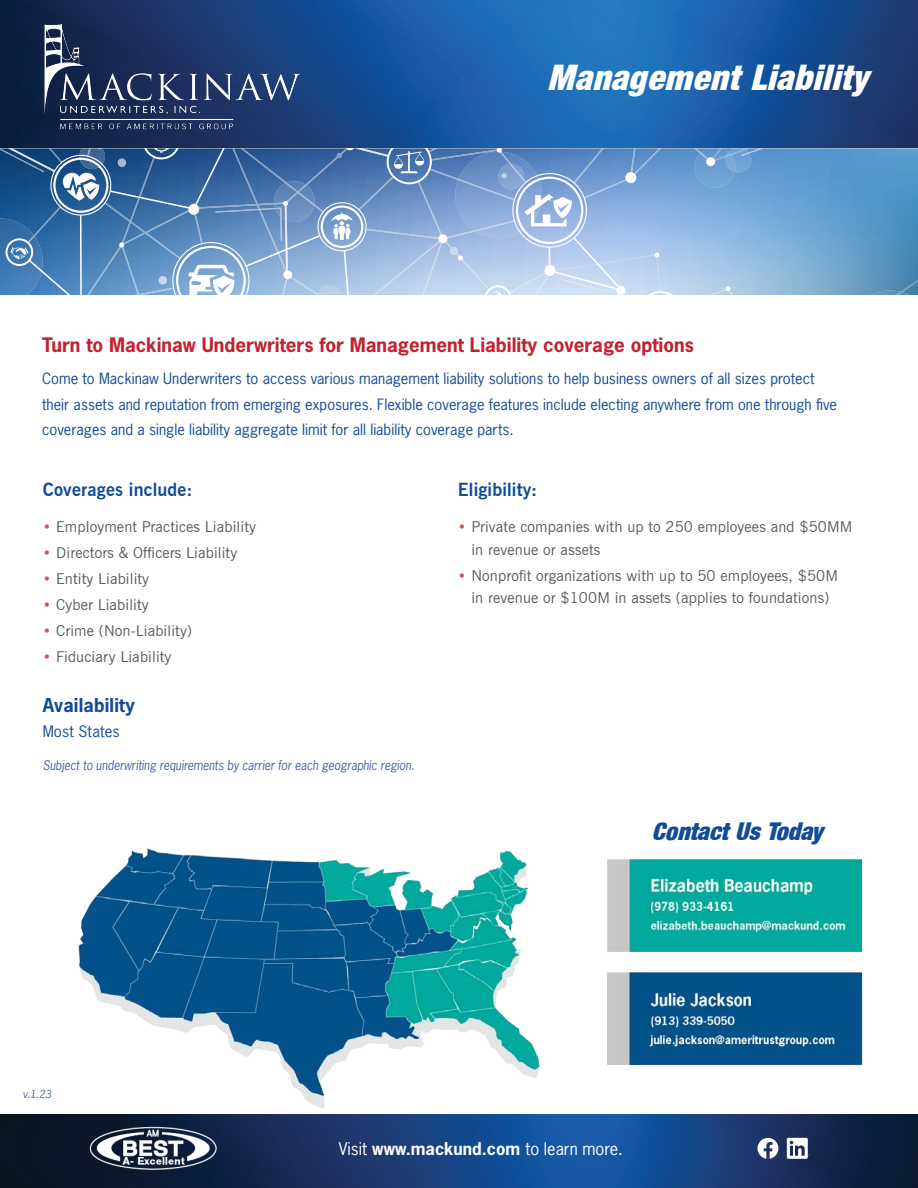
<style>
.page{position:relative;width:918px;height:1188px;background:#fff}
.page>*{position:absolute;margin:0;border:0;box-sizing:border-box;transform-origin:0 0}
.Header_-_Title{font:italic 34.5px "Acmo Display S Si";letter-spacing:.02em;color:#fff}
.t1{font:italic 24px "Acmo Display S Si";color:#124c98}
.t2{font:700 18.75px "News Gothic Std";color:#c42032}
.Target_Classes_Title{font:700 18px "News Gothic BT";letter-spacing:.01em;color:#124c98}
.Target_Classes_Title-2{font:700 18px "News Gothic Std";letter-spacing:.01em;color:#124c98}
.t3{font:16.5px "News Gothic Std";color:#fff}
.t4{font:15px/22.5px "News Gothic BT";letter-spacing:.01em;color:#57585a}
.Target_Classes_Title-3{font:15px "News Gothic Std";letter-spacing:.01em;color:#124c98}
.t5{font:14.7px/25.5px "News Gothic Std";color:#124c98}
.Disclaimer_-_Align_L{font:italic 12.75px "News Gothic Std";letter-spacing:-.005em;color:#4764a7;scale:.93 1}
.t6{font:italic 10.5px "News Gothic Std";color:#4764a7}
.s1{font-size:14.25px;color:#cd534d}
.s2{font-weight:700}
</style>
<div class="page">
<img style="left:0;top:0;width:918px;height:148px">
<img style="left:42px;top:22px;width:261px;height:109px">
<img style="left:8px;top:848px;width:904px;height:267px">
<img style="left:0;top:1115px;width:918px;height:73px">
<img style="left:87px;top:1124px;width:131px;height:49px">
<svg style="left:757px;top:1138px;width:21px;height:21px"></svg>
<svg style="left:787px;top:1138px;width:23px;height:21px"></svg>
<svg style="left:0;top:148px;width:918px;height:147px;background:#66a0cd"></svg>
<img style="left:871px;top:290px;width:38px;height:5px">
<img style="left:0;top:218px;width:6px;height:77px">
<img style="left:0;top:148px;width:763px;height:65px">
<img style="left:900px;top:280px;width:18px;height:12px">
<svg style="left:896px;top:292px;width:6px;height:3px"></svg>
<img style="left:683px;top:148px;width:67px;height:144px">
<img style="left:709px;top:148px;width:18px;height:15px">
<img style="left:730px;top:149px;width:16px;height:6px">
<svg style="left:726px;top:154px;width:5px;height:3px"></svg>
<svg style="left:700px;top:152px;width:11px;height:10px"></svg>
<svg style="left:726px;top:286px;width:5px;height:5px"></svg>
<svg style="left:6px;top:148px;width:677px;height:147px;background:#769ac8"></svg>
<div style="left:706px;top:157px;width:9px;height:9px;background:#fff;border-radius:50%"></div>
<svg style="left:497px;top:148px;width:5px;height:5px"></svg>
<svg style="left:654px;top:252px;width:5px;height:5px"></svg>
<svg style="left:10px;top:235px;width:25px;height:24px"></svg>
<svg style="left:331px;top:212px;width:22px;height:28px"></svg>
<svg style="left:394px;top:151px;width:30px;height:22px"></svg>
<svg style="left:188px;top:265px;width:47px;height:30px"></svg>
<svg style="left:524px;top:194px;width:48px;height:32px"></svg>
<svg style="left:57px;top:168px;width:43px;height:33px"></svg>
<svg style="left:490px;top:291px;width:16px;height:4px"></svg>
<svg style="left:149px;top:148px;width:25px;height:5px"></svg>
<p class="Header_-_Title" style="left:547px;top:58px;width:322px">Management Liability</p>
<p class="t2" style="left:42px;top:333px;width:653px">Turn to Mackinaw Underwriters for Management Liability coverage options</p>
<p class="t5" style="left:42px;top:366px;width:796px">Come to Mackinaw Underwriters to access various management liability solutions to help business owners of all sizes protect their assets and reputation from emerging exposures. Flexible coverage features include electing anywhere from one through five coverages and a single liability aggregate limit for all liability coverage parts.</p>
<p class="Target_Classes_Title" style="left:43px;top:479px;width:151px">Coverages include:</p>
<p class="t4" style="left:43px;top:516px;width:215px"><span class="s1">•</span> Employment Practices Liability</p>
<p class="t4" style="left:43px;top:542px;width:196px"><span class="s1">•</span> Directors &amp; Officers Liability</p>
<p class="t4" style="left:43px;top:568px;width:108px"><span class="s1">•</span> Entity Liability</p>
<p class="t4" style="left:43px;top:594px;width:107px"><span class="s1">•</span> Cyber Liability</p>
<p class="t4" style="left:43px;top:620px;width:151px"><span class="s1">•</span> Crime (Non-Liability)</p>
<p class="t4" style="left:43px;top:646px;width:130px"><span class="s1">•</span> Fiduciary Liability</p>
<p class="Target_Classes_Title-2" style="left:43px;top:694px;width:94px">Availability</p>
<p class="Target_Classes_Title-3" style="left:43px;top:722px;width:78px">Most States</p>
<p class="Disclaimer_-_Align_L" style="left:43px;top:757px;width:401px">Subject to underwriting requirements by carrier for each geographic region.</p>
<p class="Target_Classes_Title" style="left:458px;top:479px;width:81px">Eligibility:</p>
<p class="t4" style="left:471px;top:516px;width:382px;text-indent:-14px"><span class="s1">•</span> Private companies with up to 250 employees and $50MM in revenue or assets</p>
<p class="t4" style="left:458px;top:564px;width:382px;text-align:center"><span class="s1">•</span> Nonprofit organizations with up to 50 employees, $50M in revenue or $100M in assets (applies to foundations)</p>
<h2 class="t1" style="left:652px;top:818px;width:172px">Contact Us Today</h2>
<p class="t6" style="left:23px;top:1087px;width:30px">v.1.23</p>
<p class="t3" style="left:339px;top:1138px;width:286px">Visit <span class="s2">www.mackund.com</span> to learn more.</p>
</div>
